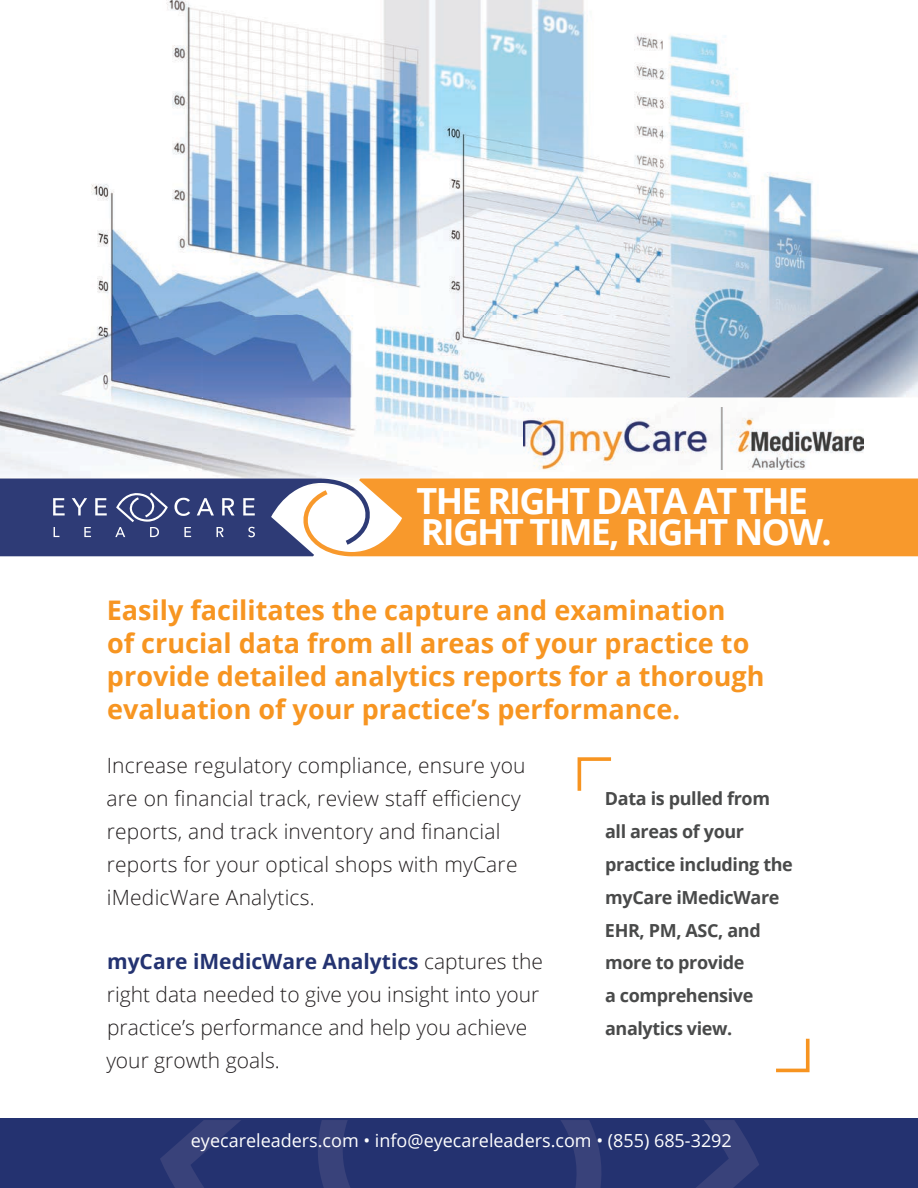
<style>
.page{position:relative;width:918px;height:1188px;background:#fff}
.page>*{position:absolute;margin:0;border:0;box-sizing:border-box;transform-origin:0 0}
.t1{font:700 36px/31.5px "Open Sans";letter-spacing:-.05em;color:#fff}
.t2{font:700 27px/33px "Open Sans";color:#f79521}
.t3{font:300 21px/33px "Open Sans";letter-spacing:.01em;color:#231f20}
.t4{font:700 18px/33px "Open Sans";letter-spacing:-.02em;color:#494a4a}
.t5{font:18px "Open Sans";color:#fff}
.s1{font-weight:700;color:#243371}
</style>
<div class="page">
<img style="left:91px;top:0;width:827px;height:316px">
<img style="left:0;top:316px;width:202px;height:241px">
<img style="left:202px;top:316px;width:716px;height:241px">
<div style="left:0;top:1120px;width:918px;height:68px;background:#243270"></div>
<svg style="left:561px;top:1120px;width:40px;height:68px"></svg>
<svg style="left:160px;top:1120px;width:81px;height:68px"></svg>
<svg style="left:696px;top:1120px;width:63px;height:68px"></svg>
<svg style="left:318px;top:1120px;width:32px;height:68px"></svg>
<div style="left:372px;top:479px;width:546px;height:77px;background:#f8992c"></div>
<img style="left:0;top:479px;width:372px;height:77px">
<svg style="left:53px;top:498px;width:12px;height:17px"></svg>
<svg style="left:72px;top:498px;width:15px;height:17px"></svg>
<svg style="left:95px;top:498px;width:12px;height:17px"></svg>
<svg style="left:174px;top:498px;width:16px;height:18px"></svg>
<svg style="left:197px;top:498px;width:17px;height:17px"></svg>
<svg style="left:222px;top:498px;width:13px;height:17px"></svg>
<svg style="left:243px;top:498px;width:12px;height:17px"></svg>
<svg style="left:54px;top:527px;width:5px;height:10px"></svg>
<svg style="left:84px;top:527px;width:7px;height:10px"></svg>
<svg style="left:115px;top:492px;width:53px;height:45px;background:#535d8e"></svg>
<svg style="left:184px;top:527px;width:7px;height:10px"></svg>
<svg style="left:217px;top:527px;width:7px;height:10px"></svg>
<svg style="left:248px;top:527px;width:7px;height:10px"></svg>
<svg style="left:578px;top:757px;width:33px;height:34px"></svg>
<svg style="left:776px;top:1039px;width:34px;height:33px"></svg>
<img style="left:523px;top:407px;width:340px;height:63px">
<h1 class="t1" style="left:417px;top:484px;width:417px">THE RIGHT DATA AT THE<br>RIGHT TIME, RIGHT NOW.</h1>
<p class="t2" style="left:107px;top:593px;width:659px">Easily facilitates the capture and examination<br>of crucial data from all areas of your practice to provide detailed analytics reports for a thorough evaluation of your practice’s performance.</p>
<p class="t3" style="left:107px;top:749px;width:421px">Increase regulatory compliance, ensure you are on financial track, review staff efficiency reports, and track inventory and financial reports for your optical shops with myCare iMedicWare Analytics.</p>
<p class="t4" style="left:605px;top:781px;width:189px">Data is pulled from all areas of your practice including the myCare iMedicWare<br>EHR, PM, ASC, and more to provide<br>a comprehensive analytics view.</p>
<p class="t3" style="left:106px;top:944px;width:438px"><span class="s1">myCare iMedicWare Analytics</span> captures the right data needed to give you insight into your practice’s performance and help you achieve your growth goals.</p>
<p class="t5" style="left:191px;top:1128px;width:543px">eyecareleaders.com • info@eyecareleaders.com • (855) 685-3292</p>
</div>
